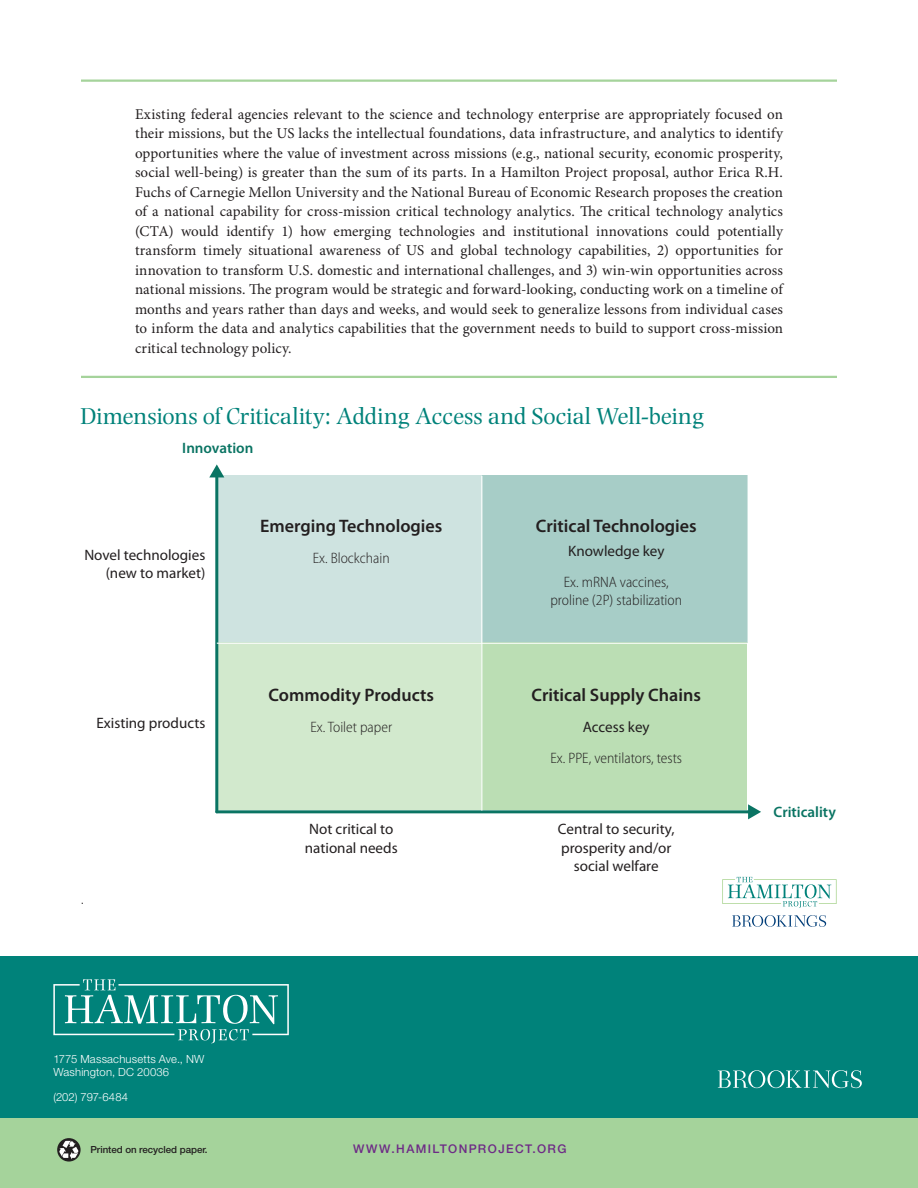
<style>
.page{position:relative;width:918px;height:1188px;background:#fff}
.page>*{position:absolute;margin:0;border:0;box-sizing:border-box;transform-origin:0 0}
.t1{font:24px "Photina MT Std";color:#00827a}
.t2{font:600 18.15px "Myriad Pro";color:#231f20}
.t3{font:15.15px/18.1px "Myriad Pro";color:#231f20;text-align:right}
.t4{font:300 semi-condensed 15.15px/18.1px "Myriad Pro";color:#231f20;text-align:center}
.t5{font:600 15.15px "Myriad Pro";color:#0a7463}
.t6{font:15px/19.5px "Minion Pro";letter-spacing:.005em;color:#231f20;text-align:justify}
.t7{font:500 12px "Helvetica Neue LT Std";letter-spacing:.115em;color:#6e2b86}
.t8{font:300 12px "Helvetica Neue LT Std";color:#231f20}
.t9{font:300 11.25px/13.5px "Helvetica Neue LT Std";letter-spacing:.015em;color:#fff}
.t10{font:500 9.75px "Helvetica Neue LT Std";letter-spacing:-.005em;color:#231f20}
</style>
<div class="page">
<div style="left:0;top:956px;width:918px;height:162px;background:#00827a"></div>
<svg style="left:53px;top:979px;width:236px;height:64px"></svg>
<svg style="left:718px;top:1070px;width:144px;height:18px"></svg>
<div style="left:0;top:1118px;width:918px;height:70px;background:#a5d39b"></div>
<svg style="left:57px;top:1138px;width:24px;height:24px"></svg>
<svg style="left:59px;top:1141px;width:19px;height:19px"></svg>
<hr style="left:81px;top:376px;width:756px;height:2px;background:#a5d39b">
<hr style="left:81px;top:80px;width:756px;height:2px;background:#a5d39b">
<div style="left:217px;top:475px;width:530px;height:168px;background:#cee3e0"></div>
<div style="left:217px;top:643px;width:530px;height:167px;background:#d2e9cd"></div>
<div style="left:482px;top:475px;width:265px;height:168px;background:#a7cdc7"></div>
<div style="left:482px;top:643px;width:265px;height:167px;background:#bbdeb4"></div>
<hr style="left:215px;top:475px;width:3px;height:337px;background:#0a7463">
<svg style="left:209px;top:464px;width:15px;height:13px"></svg>
<hr style="left:217px;top:810px;width:533px;height:3px;background:#0a7463">
<svg style="left:748px;top:804px;width:13px;height:15px"></svg>
<hr style="left:481px;top:476px;width:1px;height:335px;background:#fff">
<hr style="left:217px;top:643px;width:530px;height:1px;background:#fff">
<svg style="left:732px;top:915px;width:94px;height:12px"></svg>
<svg style="left:722px;top:877px;width:115px;height:31px"></svg>
<p class="t6" style="left:135px;top:105px;width:650px">Existing federal agencies relevant to the science and technology enterprise are appropriately focused on their missions, but the US lacks the intellectual foundations, data infrastructure, and analytics to identify opportunities where the value of investment across missions (e.g., national security, economic prosperity, social well-being) is greater than the sum of its parts. In a Hamilton Project proposal, author Erica R.H.<br>Fuchs of Carnegie Mellon University and the National Bureau of Economic Research proposes the creation of a national capability for cross-mission critical technology analytics. The critical technology analytics (CTA) would identify 1) how emerging technologies and institutional innovations could potentially transform timely situational awareness of US and global technology capabilities, 2) opportunities for innovation to transform U.S. domestic and international challenges, and 3) win-win opportunities across national missions. The program would be strategic and forward-looking, conducting work on a timeline of months and years rather than days and weeks, and would seek to generalize lessons from individual cases to inform the data and analytics capabilities that the government needs to build to support cross-mission critical technology policy.</p>
<h1 class="t1" style="left:81px;top:403px;width:625px">Dimensions of Criticality: Adding Access and Social Well-being</h1>
<p class="t5" style="left:182px;top:440px;width:73px">Innovation</p>
<p class="t3" style="left:84px;top:546px;width:122px">Novel technologies (new to market)</p>
<p class="t2" style="left:260px;top:516px;width:184px">Emerging Technologies</p>
<p class="t4" style="left:313px;top:549px;width:79px">Ex. Blockchain</p>
<p class="t2" style="left:536px;top:516px;width:162px">Critical Technologies</p>
<p class="t3" style="left:568px;top:543px;width:98px">Knowledge key</p>
<p class="t4" style="left:550px;top:573px;width:133px">Ex. mRNA vaccines, proline (2P) stabilization</p>
<p class="t3" style="left:97px;top:714px;width:110px">Existing products</p>
<p class="t8" style="left:81px;top:892px;width:5px">.</p>
<p class="t2" style="left:269px;top:685px;width:167px">Commodity Products</p>
<p class="t4" style="left:310px;top:718px;width:83px">Ex. Toilet paper</p>
<p class="t2" style="left:532px;top:685px;width:171px">Critical Supply Chains</p>
<p class="t3" style="left:583px;top:718px;width:68px">Access key</p>
<p class="t4" style="left:550px;top:749px;width:133px">Ex. PPE, ventilators, tests</p>
<p class="t3" style="left:305px;top:821px;width:94px;text-align:left">Not critical to national needs</p>
<p class="t3" style="left:558px;top:821px;width:118px;text-align:center">Central to security, prosperity and/or social welfare</p>
<p class="t9" style="left:53px;top:1052px;width:152px">1775 Massachusetts Ave., NW<br>Washington, DC 20036</p>
<p class="t9" style="left:53px;top:1090px;width:76px">(202) 797-6484</p>
<p class="t10" style="left:91px;top:1144px;width:119px">Printed on recycled paper.</p>
<p class="t7" style="left:353px;top:1142px;width:215px">WWW.HAMILTONPROJECT.ORG</p>
<p class="t5" style="left:774px;top:803px;width:64px">Criticality</p>
</div>
